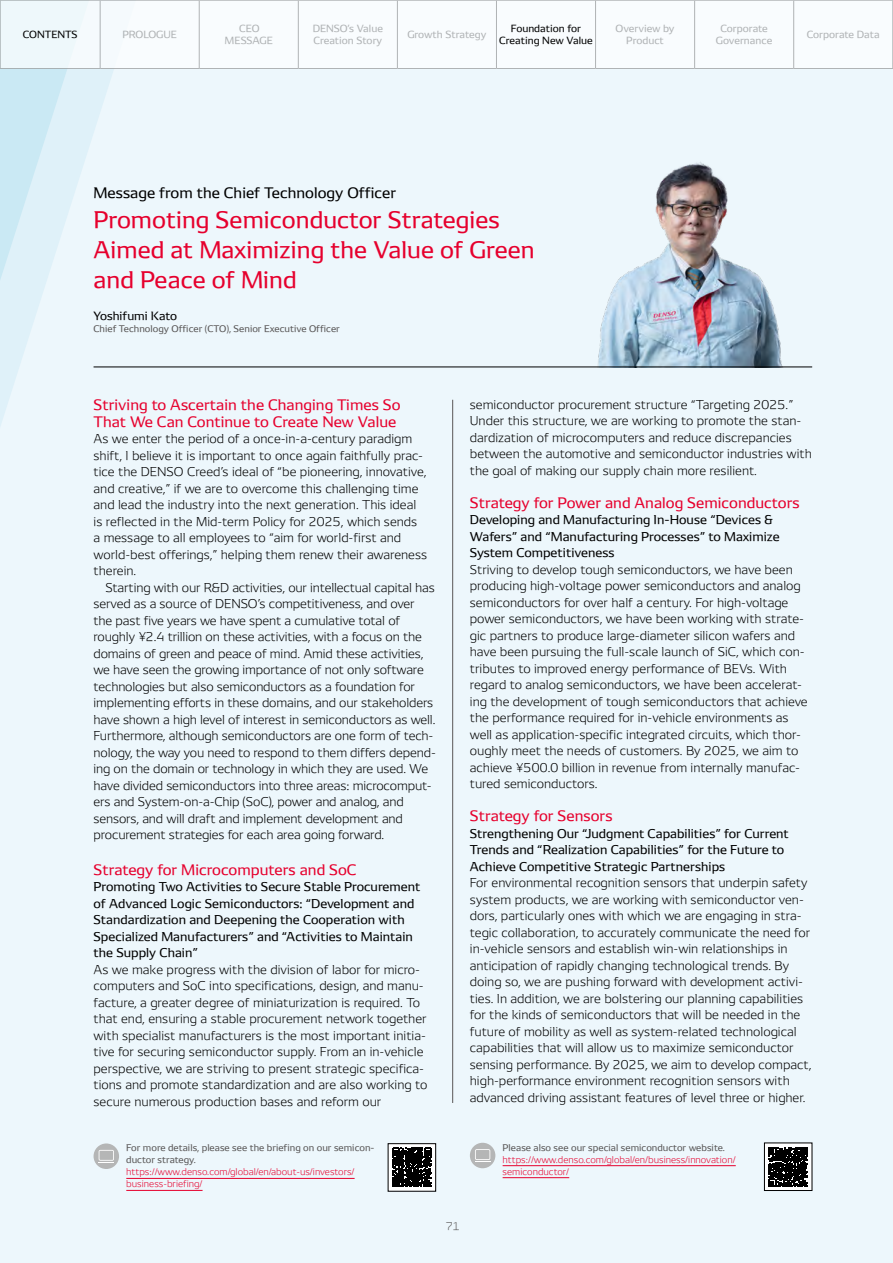
<style>
.page{position:relative;width:893px;height:1263px;background:#edf7fc}
.page>*{position:absolute;margin:0;border:0;box-sizing:border-box;transform-origin:0 0}
.t1{font:22.5px/30px "DENSOTP2017";color:#e6002d}
.t2{font:14.25px/16.5px "DENSOTP2017";color:#e6002d}
.t3{font:14.25px "DENSOTP2017";color:#000}
.t4{font:300 12px/16.5px "DENSOTP2017";color:#000}
.t5{font:12px/16.5px "DENSOTP2017";color:#000}
.t6{font:11.25px "DENSOTP2017";color:#000}
.t7{font:300 10.5px "DENSO Sans TP2017";color:#595757}
.t8{font:9.75px/12px "DENSO Sans TP2017";color:#b5b6b6;text-align:center}
.t9{font:9.75px/12px "DENSO Sans TP2017";color:#000;text-align:center}
.t10{font:9px/12px "DENSOTP2017";color:#595757}
.t11{font:300 9px/12px "DENSOTP2017";color:#e6002d}
</style>
<div class="page">
<svg style="left:0;top:69px;width:136px;height:357px"></svg>
<img style="left:576px;top:162px;width:217px;height:205px">
<hr style="left:94px;top:367px;width:718px;height:1px;background:#000">
<hr style="left:452px;top:400px;width:1px;height:703px;background:#595757">
<hr style="left:126px;top:1178px;width:229px;height:1px;background:#e6002d">
<hr style="left:126px;top:1190px;width:77px;height:1px;background:#e6002d">
<hr style="left:503px;top:1165px;width:233px;height:1px;background:#e6002d">
<hr style="left:503px;top:1177px;width:66px;height:1px;background:#e6002d">
<div style="left:94px;top:1143px;width:25px;height:26px;background:#b5b6b6;border-radius:50%"></div>
<svg style="left:99px;top:1150px;width:15px;height:13px"></svg>
<div style="left:470px;top:1143px;width:25px;height:25px;background:#b5b6b6;border-radius:50%"></div>
<svg style="left:475px;top:1149px;width:15px;height:13px"></svg>
<div style="left:388px;top:1144px;width:48px;height:47px;background:#fff"></div>
<svg style="left:392px;top:1148px;width:39px;height:39px;background:#171717"></svg>
<div style="left:388px;top:1143px;width:48px;height:48px;border:1px solid #000"></div>
<svg style="left:766px;top:1145px;width:44px;height:44px"></svg>
<svg style="left:769px;top:1147px;width:39px;height:39px;background:#1c1c1c"></svg>
<div style="left:764px;top:1143px;width:48px;height:48px;border:1px solid #000"></div>
<div style="left:0;top:0;width:893px;height:68px;background:#fff"></div>
<hr style="left:100px;top:68px;width:99px;height:1px;background:#b5b6b6">
<hr style="left:199px;top:68px;width:99px;height:1px;background:#b5b6b6">
<hr style="left:596px;top:68px;width:99px;height:1px;background:#b5b6b6">
<hr style="left:695px;top:68px;width:99px;height:1px;background:#b5b6b6">
<hr style="left:794px;top:68px;width:99px;height:1px;background:#b5b6b6">
<hr style="left:298px;top:68px;width:99px;height:1px;background:#b5b6b6">
<hr style="left:397px;top:68px;width:99px;height:1px;background:#b5b6b6">
<hr style="left:496px;top:68px;width:100px;height:1px;background:#b5b6b6">
<hr style="left:100px;top:0;width:99px;height:1px;background:#b5b6b6">
<hr style="left:199px;top:0;width:99px;height:1px;background:#b5b6b6">
<hr style="left:298px;top:0;width:99px;height:1px;background:#b5b6b6">
<hr style="left:397px;top:0;width:99px;height:1px;background:#b5b6b6">
<hr style="left:496px;top:0;width:100px;height:1px;background:#b5b6b6">
<hr style="left:596px;top:0;width:99px;height:1px;background:#b5b6b6">
<hr style="left:695px;top:0;width:99px;height:1px;background:#b5b6b6">
<hr style="left:794px;top:0;width:99px;height:1px;background:#b5b6b6">
<hr style="left:199px;top:0;width:1px;height:64px;background:#b5b6b6">
<hr style="left:298px;top:0;width:1px;height:64px;background:#b5b6b6">
<hr style="left:397px;top:0;width:1px;height:64px;background:#b5b6b6">
<hr style="left:496px;top:0;width:1px;height:64px;background:#b5b6b6">
<hr style="left:595px;top:0;width:1px;height:64px;background:#b5b6b6">
<hr style="left:694px;top:0;width:1px;height:64px;background:#b5b6b6">
<hr style="left:793px;top:0;width:1px;height:64px;background:#b5b6b6">
<hr style="left:892px;top:0;width:1px;height:64px;background:#b5b6b6">
<hr style="left:0;top:0;width:100px;height:1px;background:#b5b6b6">
<hr style="left:100px;top:0;width:1px;height:64px;background:#b5b6b6">
<svg style="left:0;top:0;width:89px;height:281px"></svg>
<hr style="left:0;top:68px;width:100px;height:1px;background:#b5b6b6">
<p class="t9" style="left:23px;top:29px;width:56px">CONTENTS</p>
<p class="t8" style="left:122px;top:29px;width:56px">PROLOGUE</p>
<p class="t8" style="left:225px;top:23px;width:50px">CEO<br>MESSAGE</p>
<p class="t8" style="left:313px;top:23px;width:72px;text-align:left">DENSO’s Value<br>Creation Story</p>
<p class="t8" style="left:407px;top:29px;width:81px">Growth Strategy</p>
<p class="t9" style="left:499px;top:23px;width:95px">Foundation for<br>Creating New Value</p>
<p class="t8" style="left:615px;top:23px;width:61px">Overview by<br>Product</p>
<p class="t8" style="left:716px;top:23px;width:58px">Corporate<br>Governance</p>
<p class="t8" style="left:807px;top:29px;width:75px">Corporate Data</p>
<p class="t3" style="left:94px;top:184px;width:304px">Message from the Chief Technology Officer</p>
<h1 class="t1" style="left:94px;top:205px;width:443px">Promoting Semiconductor Strategies<br>Aimed at Maximizing the Value of Green and Peace of Mind</h1>
<p class="t6" style="left:94px;top:309px;width:85px">Yoshifumi Kato</p>
<p class="t10" style="left:94px;top:323px;width:248px">Chief Technology Officer (CTO), Senior Executive Officer</p>
<p class="t2" style="left:94px;top:397px;width:308px">Striving to Ascertain the Changing Times So<br>That We Can Continue to Create New Value</p>
<p class="t4" style="left:94px;top:431px;width:335px">As we enter the period of a once-in-a-century paradigm shift, I believe it is important to once again faithfully prac&shy;tice the DENSO Creed’s ideal of “be pioneering, innovative, and creative,” if we are to overcome this challenging time and lead the industry into the next generation. This ideal is reflected in the Mid-term Policy for 2025, which sends<br>a message to all employees to “aim for world-first and world-best offerings,” helping them renew their awareness therein.</p>
<p class="t4" style="left:94px;top:579px;width:344px;text-indent:12px">Starting with our R&amp;D activities, our intellectual capital has served as a source of DENSO’s competitiveness, and over the past five years we have spent a cumulative total of roughly ¥2.4 trillion on these activities, with a focus on the domains of green and peace of mind. Amid these activities, we have seen the growing importance of not only software technologies but also semiconductors as a foundation for implementing efforts in these domains, and our stakeholders have shown a high level of interest in semiconductors as well.<br>Furthermore, although semiconductors are one form of tech&shy;nology, the way you need to respond to them differs depend&shy;ing on the domain or technology in which they are used. We have divided semiconductors into three areas: microcomput&shy;ers and System-on-a-Chip (SoC), power and analog, and sensors, and will draft and implement development and procurement strategies for each area going forward.</p>
<p class="t2" style="left:94px;top:861px;width:264px">Strategy for Microcomputers and SoC</p>
<p class="t5" style="left:94px;top:879px;width:328px">Promoting Two Activities to Secure Stable Procurement of Advanced Logic Semiconductors: “Development and Standardization and Deepening the Cooperation with Specialized Manufacturers” and “Activities to Maintain the Supply Chain”</p>
<p class="t4" style="left:94px;top:961px;width:335px">As we make progress with the division of labor for micro&shy;computers and SoC into specifications, design, and manu&shy;facture, a greater degree of miniaturization is required. To that end, ensuring a stable procurement network together with specialist manufacturers is the most important initia&shy;tive for securing semiconductor supply. From an in-vehicle perspective, we are striving to present strategic specifica&shy;tions and promote standardization and are also working to secure numerous production bases and reform our</p>
<p class="t4" style="left:470px;top:396px;width:343px">semiconductor procurement structure “Targeting 2025.” Under this structure, we are working to promote the stan&shy;dardization of microcomputers and reduce discrepancies between the automotive and semiconductor industries with the goal of making our supply chain more resilient.</p>
<p class="t2" style="left:470px;top:494px;width:331px">Strategy for Power and Analog Semiconductors</p>
<p class="t5" style="left:470px;top:512px;width:311px">Developing and Manufacturing In-House “Devices &amp;<br>Wafers” and “Manufacturing Processes” to Maximize<br>System Competitiveness</p>
<p class="t4" style="left:470px;top:561px;width:339px">Striving to develop tough semiconductors, we have been producing high-voltage power semiconductors and analog semiconductors for over half a century. For high-voltage power semiconductors, we have been working with strate&shy;gic partners to produce large-diameter silicon wafers and have been pursuing the full-scale launch of SiC, which con&shy;tributes to improved energy performance of BEVs. With regard to analog semiconductors, we have been accelerat&shy;ing the development of tough semiconductors that achieve the performance required for in-vehicle environments as well as application-specific integrated circuits, which thor&shy;oughly meet the needs of customers. By 2025, we aim to achieve ¥500.0 billion in revenue from internally manufac&shy;tured semiconductors.</p>
<p class="t2" style="left:470px;top:808px;width:144px">Strategy for Sensors</p>
<p class="t5" style="left:470px;top:825px;width:321px">Strengthening Our “Judgment Capabilities” for Current<br>Trends and “Realization Capabilities” for the Future to<br>Achieve Competitive Strategic Partnerships</p>
<p class="t4" style="left:470px;top:875px;width:343px">For environmental recognition sensors that underpin safety system products, we are working with semiconductor ven&shy;dors, particularly ones with which we are engaging in stra&shy;tegic collaboration, to accurately communicate the need for in-vehicle sensors and establish win-win relationships in anticipation of rapidly changing technological trends. By doing so, we are pushing forward with development activi&shy;ties. In addition, we are bolstering our planning capabilities for the kinds of semiconductors that will be needed in the future of mobility as well as system-related technological capabilities that will allow us to maximize semiconductor sensing performance. By 2025, we aim to develop compact, high-performance environment recognition sensors with advanced driving assistant features of level three or higher.</p>
<p class="t10" style="left:126px;top:1142px;width:250px">For more details, please see the briefing on our semicon&shy;ductor strategy.</p>
<p class="t11" style="left:126px;top:1166px;width:230px">https://www.denso.com/global/en/about-us/investors/ business-briefing/</p>
<p class="t7" style="left:446px;top:1220px;width:16px">71</p>
<p class="t10" style="left:503px;top:1141px;width:224px">Please also see our special semiconductor website.</p>
<p class="t11" style="left:503px;top:1153px;width:235px">https://www.denso.com/global/en/business/innovation/ semiconductor/</p>
</div>
